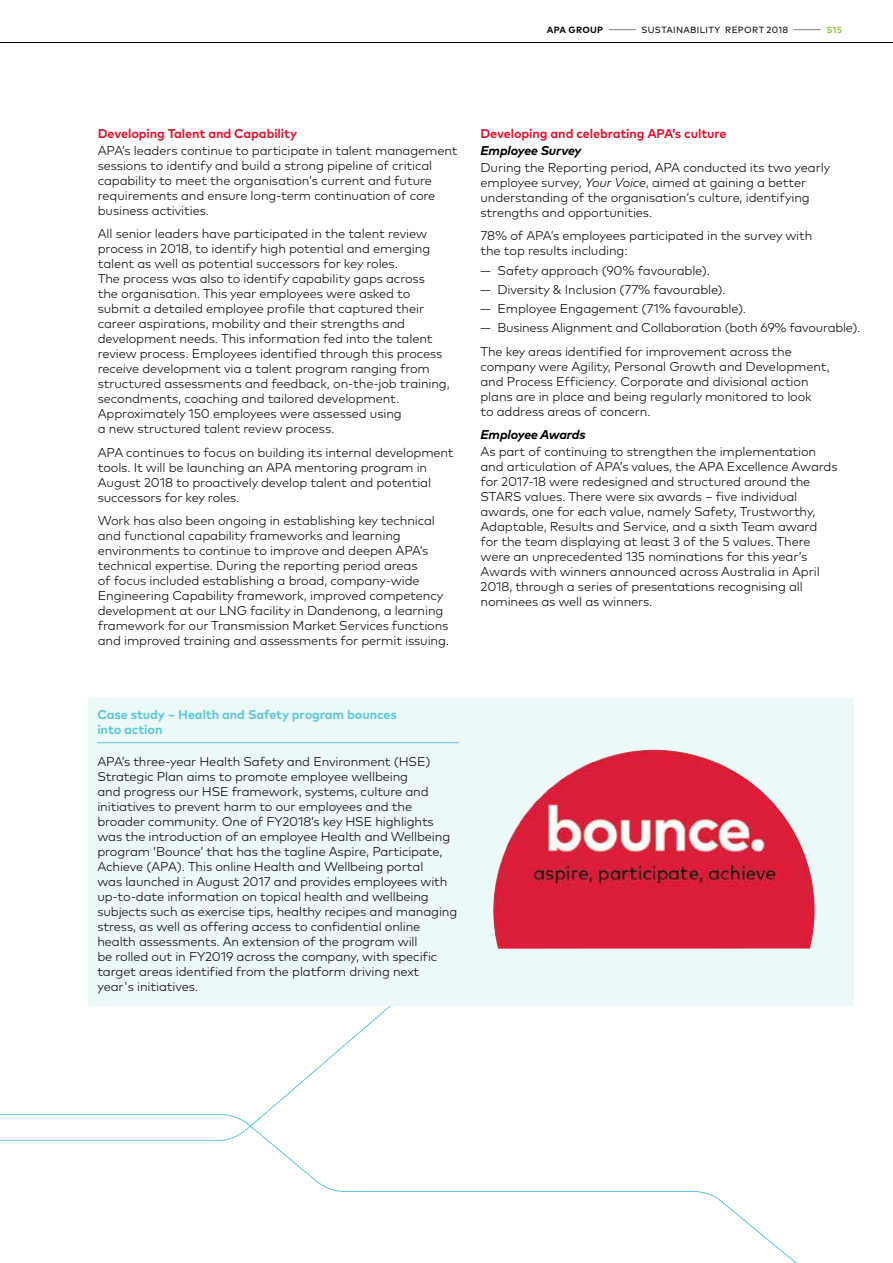
<style>
.page{position:relative;width:893px;height:1263px;background:#fff}
.page>*{position:absolute;margin:0;border:0;box-sizing:border-box;transform-origin:0 0}
.t1{font:300 12.75px/15px "Mark Pro";letter-spacing:-.01em;color:#000}
.t2{font:700 12.75px "Mark Pro";letter-spacing:-.01em;color:#da1a32}
.t3{font:700 12.75px/15px "Mark Pro";letter-spacing:-.01em;color:#5fc8d6}
.t4{font:italic 700 12.75px "Mark Pro";letter-spacing:-.01em;color:#000}
.t5{font:9px "Mark Pro";letter-spacing:.035em;color:#000}
.s1{font-weight:700}
.s2{font-weight:300}
.s3{font-weight:700;color:#92c83e}
.s4{font-style:italic}
</style>
<div class="page">
<hr style="left:0;top:42px;width:893px;height:1px;background:#000">
<svg style="left:264px;top:1006px;width:127px;height:108px"></svg>
<svg style="left:0;top:1114px;width:797px;height:149px"></svg>
<div style="left:88px;top:698px;width:765px;height:308px;background:#edf8f9"></div>
<hr style="left:97px;top:742px;width:362px;height:1px;background:#5fc8d6">
<img style="left:493px;top:750px;width:321px;height:199px">
<p class="t5" style="left:547px;top:23px;width:297px"><span class="s1">APA GROUP</span> <span class="s2">—</span>SUSTAINABILITY REPORT 2018 <span class="s2">—</span><span class="s3">S15</span></p>
<p class="t2" style="left:98px;top:123px;width:201px">Developing Talent and Capability</p>
<p class="t1" style="left:98px;top:142px;width:361px">APA’s leaders continue to participate in talent management sessions to identify and build a strong pipeline of critical capability to meet the organisation’s current and future requirements and ensure long-term continuation of core business activities.</p>
<p class="t1" style="left:98px;top:225px;width:354px">All senior leaders have participated in the talent review process in 2018, to identify high potential and emerging talent as well as potential successors for key roles.<br>The process was also to identify capability gaps across<br>the organisation. This year employees were asked to submit a detailed employee profile that captured their career aspirations, mobility and their strengths and development needs. This information fed into the talent review process. Employees identified through this process receive development via a talent program ranging from structured assessments and feedback, on-the-job training, secondments, coaching and tailored development.<br>Approximately 150 employees were assessed using<br>a new structured talent review process.</p>
<p class="t1" style="left:98px;top:444px;width:357px">APA continues to focus on building its internal development tools. It will be launching an APA mentoring program in August 2018 to proactively develop talent and potential successors for key roles.</p>
<p class="t1" style="left:98px;top:512px;width:353px">Work has also been ongoing in establishing key technical and functional capability frameworks and learning environments to continue to improve and deepen APA’s technical expertise. During the reporting period areas<br>of focus included establishing a broad, company-wide Engineering Capability framework, improved competency development at our LNG facility in Dandenong, a learning framework for our Transmission Market Services functions and improved training and assessments for permit issuing.</p>
<p class="t2" style="left:480px;top:123px;width:248px">Developing and celebrating APA’s culture</p>
<p class="t4" style="left:480px;top:140px;width:102px">Employee Survey</p>
<p class="t1" style="left:480px;top:159px;width:351px">During the Reporting period, APA conducted its two yearly employee survey, <span class="s4">Your Voice</span>, aimed at gaining a better understanding of the organisation’s culture, identifying strengths and opportunities.</p>
<p class="t1" style="left:480px;top:227px;width:333px">78% of APA’s employees participated in the survey with the top results including:</p>
<p class="t1" style="left:480px;top:261px;width:231px">— Safety approach (90% favourable).</p>
<p class="t1" style="left:480px;top:281px;width:247px">— Diversity &amp; Inclusion (77% favourable).</p>
<p class="t1" style="left:480px;top:300px;width:267px">— Employee Engagement (71% favourable).</p>
<p class="t1" style="left:480px;top:315px;width:381px;line-height:23.5px">— Business Alignment and Collaboration (both 69% favourable).<br>The key areas identified for improvement across the</p>
<p class="t1" style="left:480px;top:358px;width:351px">company were Agility, Personal Growth and Development, and Process Efficiency. Corporate and divisional action plans are in place and being regularly monitored to look<br>to address areas of concern.</p>
<p class="t4" style="left:480px;top:425px;width:107px">Employee Awards</p>
<p class="t1" style="left:480px;top:443px;width:359px">As part of continuing to strengthen the implementation and articulation of APA’s values, the APA Excellence Awards for 2017-18 were redesigned and structured around the STARS values. There were six awards – five individual awards, one for each value, namely Safety, Trustworthy, Adaptable, Results and Service, and a sixth Team award for the team displaying at least 3 of the 5 values. There were an unprecedented 135 nominations for this year’s Awards with winners announced across Australia in April 2018, through a series of presentations recognising all nominees as well as winners.</p>
<p class="t3" style="left:97px;top:706px;width:301px">Case study ~ Health and Safety program bounces into action</p>
<p class="t1" style="left:97px;top:753px;width:361px">APA’s three-year Health Safety and Environment (HSE)<br>Strategic Plan aims to promote employee wellbeing<br>and progress our HSE framework, systems, culture and initiatives to prevent harm to our employees and the broader community. One of FY2018’s key HSE highlights was the introduction of an employee Health and Wellbeing program ‘Bounce’ that has the tagline Aspire, Participate, Achieve (APA). This online Health and Wellbeing portal<br>was launched in August 2017 and provides employees with up-to-date information on topical health and wellbeing subjects such as exercise tips, healthy recipes and managing stress, as well as offering access to confidential online health assessments. An extension of the program will<br>be rolled out in FY2019 across the company, with specific target areas identified from the platform driving next year's initiatives.</p>
</div>
